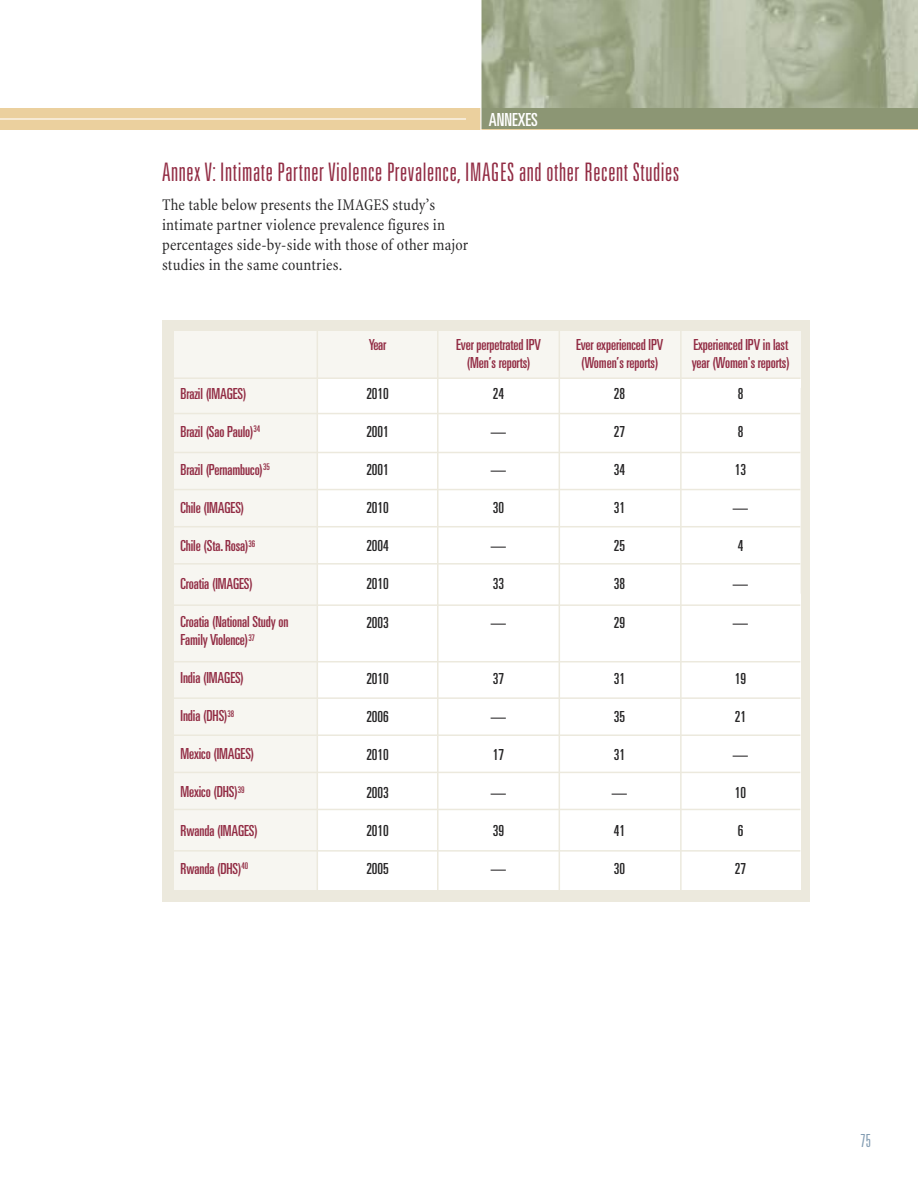
<style>
.page{position:relative;width:918px;height:1188px;background:#fff}
.page>*{position:absolute;margin:0;border:0;box-sizing:border-box;transform-origin:0 0}
.t1{font:300 ultra-condensed 25.5px "Univers";letter-spacing:.025em;color:#922c44}
.t2{font:ultra-condensed 18px "Univers";color:#fff}
.t3{font:300 ultra-condensed 18px "Univers";color:#819bb1}
.t4{font:condensed 16.5px/19.8px "Minion";letter-spacing:.01em;color:#272627}
.t5{font:ultra-condensed 15.3px/18px "Univers";letter-spacing:-.005em;color:#922c44}
.t6{font:ultra-condensed 15.3px "Univers";letter-spacing:-.005em;color:#272627}
</style>
<div class="page">
<img style="left:482px;top:0;width:436px;height:108px">
<div style="left:0;top:108px;width:918px;height:22px;background:#ebd09e"></div>
<hr style="left:0;top:118px;width:466px;height:2px;background:#fff">
<div style="left:481px;top:108px;width:437px;height:21px;background:#8c9674"></div>
<div style="left:162px;top:320px;width:648px;height:581px;background:#ece9dd"></div>
<div style="left:174px;top:332px;width:627px;height:558px;background:#f7f6f1"></div>
<div style="left:318px;top:379px;width:483px;height:511px;background:#fff"></div>
<hr style="left:174px;top:377px;width:626px;height:2px;background:#ece9dd">
<hr style="left:174px;top:413px;width:626px;height:1px;background:#ece9dd">
<hr style="left:174px;top:452px;width:626px;height:1px;background:#ece9dd">
<hr style="left:174px;top:489px;width:626px;height:1px;background:#ece9dd">
<hr style="left:174px;top:526px;width:626px;height:1px;background:#ece9dd">
<hr style="left:174px;top:563px;width:626px;height:2px;background:#ece9dd">
<hr style="left:174px;top:604px;width:626px;height:2px;background:#ece9dd">
<hr style="left:174px;top:697px;width:626px;height:2px;background:#ece9dd">
<hr style="left:174px;top:734px;width:626px;height:2px;background:#ece9dd">
<hr style="left:174px;top:772px;width:626px;height:1px;background:#ece9dd">
<hr style="left:174px;top:809px;width:626px;height:1px;background:#ece9dd">
<hr style="left:174px;top:850px;width:626px;height:2px;background:#ece9dd">
<hr style="left:174px;top:661px;width:626px;height:1px;background:#ece9dd">
<hr style="left:317px;top:329px;width:1px;height:564px;background:#ece9dd">
<hr style="left:437px;top:327px;width:2px;height:567px;background:#ece9dd">
<hr style="left:559px;top:327px;width:1px;height:567px;background:#ece9dd">
<hr style="left:680px;top:327px;width:2px;height:567px;background:#ece9dd">
<hr style="left:480px;top:0;width:2px;height:130px;background:#fff">
<p class="t2" style="left:489px;top:113px;width:50px">ANNEXES</p>
<h1 class="t1" style="left:162px;top:163px;width:519px">Annex V: Intimate Partner Violence Prevalence, IMAGES and other Recent Studies</h1>
<p class="t4" style="left:162px;top:196px;width:308px">The table below presents the IMAGES study’s intimate partner violence prevalence figures in percentages side-by-side with those of other major studies in the same countries.</p>
<p class="t5" style="left:181px;top:385px;width:67px">Brazil (IMAGES)</p>
<p class="t5" style="left:181px;top:424px;width:81px">Brazil (Sao Paulo)<sup>34</sup></p>
<p class="t5" style="left:181px;top:462px;width:91px">Brazil (Pernambuco)<sup>35</sup></p>
<p class="t5" style="left:181px;top:500px;width:65px">Chile (IMAGES)</p>
<p class="t5" style="left:181px;top:538px;width:76px">Chile (Sta.Rosa)<sup>36</sup></p>
<p class="t5" style="left:181px;top:576px;width:74px">Croatia (IMAGES)</p>
<p class="t5" style="left:181px;top:614px;width:110px">Croatia (National Study on<br>Family Violence)<sup>37</sup></p>
<p class="t5" style="left:181px;top:670px;width:65px">India (IMAGES)</p>
<p class="t5" style="left:181px;top:708px;width:55px">India (DHS)<sup>38</sup></p>
<p class="t5" style="left:181px;top:746px;width:75px">Mexico (IMAGES)</p>
<p class="t5" style="left:181px;top:784px;width:66px">Mexico (DHS)<sup>39</sup></p>
<p class="t5" style="left:181px;top:822px;width:79px">Rwanda (IMAGES)</p>
<p class="t5" style="left:181px;top:861px;width:69px">Rwanda (DHS)<sup>40</sup></p>
<p class="t5" style="left:369px;top:337px;width:19px">Year</p>
<p class="t5" style="left:456px;top:337px;width:86px;text-align:center">Ever perpetrated IPV (Men’s reports)</p>
<p class="t5" style="left:576px;top:337px;width:89px;text-align:center">Ever experienced IPV (Women’s reports)</p>
<p class="t5" style="left:692px;top:337px;width:99px">Experienced IPV in last year (Women's reports)</p>
<p class="t6" style="left:366px;top:388px;width:24px">2010</p>
<p class="t6" style="left:366px;top:426px;width:24px">2001</p>
<p class="t6" style="left:366px;top:464px;width:24px">2001</p>
<p class="t6" style="left:366px;top:502px;width:24px">2010</p>
<p class="t6" style="left:366px;top:540px;width:24px">2004</p>
<p class="t6" style="left:366px;top:578px;width:24px">2010</p>
<p class="t6" style="left:366px;top:616px;width:24px">2003</p>
<p class="t6" style="left:366px;top:673px;width:24px">2010</p>
<p class="t6" style="left:366px;top:711px;width:24px">2006</p>
<p class="t6" style="left:366px;top:749px;width:24px">2010</p>
<p class="t6" style="left:366px;top:787px;width:24px">2003</p>
<p class="t6" style="left:366px;top:825px;width:24px">2010</p>
<p class="t6" style="left:366px;top:863px;width:24px">2005</p>
<p class="t6" style="left:493px;top:388px;width:13px">24</p>
<p class="t6" style="left:491px;top:426px;width:17px">—</p>
<p class="t6" style="left:491px;top:464px;width:17px">—</p>
<p class="t6" style="left:493px;top:502px;width:13px">30</p>
<p class="t6" style="left:491px;top:540px;width:17px">—</p>
<p class="t6" style="left:493px;top:578px;width:13px">33</p>
<p class="t6" style="left:491px;top:616px;width:17px">—</p>
<p class="t6" style="left:493px;top:673px;width:13px">37</p>
<p class="t6" style="left:491px;top:711px;width:17px">—</p>
<p class="t6" style="left:493px;top:749px;width:13px">17</p>
<p class="t6" style="left:491px;top:787px;width:17px">—</p>
<p class="t6" style="left:493px;top:825px;width:13px">39</p>
<p class="t6" style="left:491px;top:863px;width:17px">—</p>
<p class="t6" style="left:614px;top:388px;width:13px">28</p>
<p class="t6" style="left:614px;top:426px;width:13px">27</p>
<p class="t6" style="left:614px;top:464px;width:13px">34</p>
<p class="t6" style="left:614px;top:502px;width:13px">31</p>
<p class="t6" style="left:614px;top:540px;width:13px">25</p>
<p class="t6" style="left:614px;top:578px;width:13px">38</p>
<p class="t6" style="left:614px;top:616px;width:13px">29</p>
<p class="t6" style="left:614px;top:673px;width:13px">31</p>
<p class="t6" style="left:614px;top:711px;width:13px">35</p>
<p class="t6" style="left:614px;top:749px;width:13px">31</p>
<p class="t6" style="left:612px;top:787px;width:17px">—</p>
<p class="t6" style="left:614px;top:825px;width:13px">41</p>
<p class="t6" style="left:614px;top:863px;width:13px">30</p>
<p class="t6" style="left:738px;top:388px;width:7px">8</p>
<p class="t6" style="left:738px;top:426px;width:7px">8</p>
<p class="t6" style="left:735px;top:464px;width:13px">13</p>
<p class="t6" style="left:733px;top:502px;width:17px">—</p>
<p class="t6" style="left:738px;top:540px;width:7px">4</p>
<p class="t6" style="left:733px;top:578px;width:17px">—</p>
<p class="t6" style="left:733px;top:616px;width:17px">—</p>
<p class="t6" style="left:735px;top:673px;width:13px">19</p>
<p class="t6" style="left:735px;top:711px;width:13px">21</p>
<p class="t6" style="left:733px;top:749px;width:17px">—</p>
<p class="t6" style="left:735px;top:787px;width:13px">10</p>
<p class="t6" style="left:738px;top:825px;width:7px">6</p>
<p class="t6" style="left:735px;top:863px;width:13px">27</p>
<p class="t3" style="left:861px;top:1135px;width:12px">75</p>
</div>
